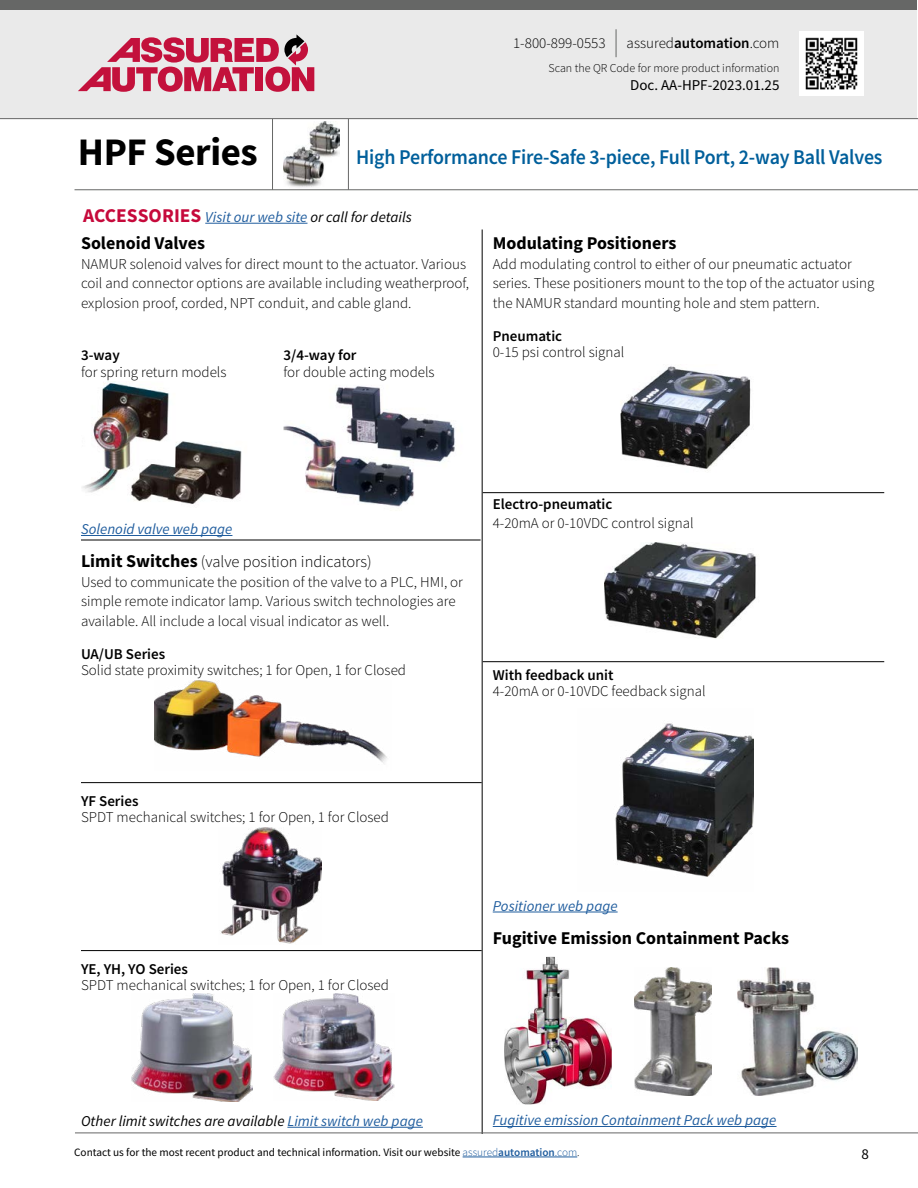
<style>
.page{position:relative;width:918px;height:1188px;background:#fff}
.page>*{position:absolute;margin:0;border:0;box-sizing:border-box;transform-origin:0 0}
.t1{font:700 39px "Source Sans Pro";letter-spacing:-.01em;color:#000}
.t2{font:600 21px "Source Sans Pro";letter-spacing:-.01em;color:#005f9b;scale:.95 1}
.t3{font:700 18px "Source Sans Pro";color:#000}
.t4{font:300 16.5px "Source Sans Pro";color:#000}
.t5{font:300 15px/19.5px "Source Sans Pro";color:#000}
.t6{font:italic 15px "Source Sans Pro";color:#000}
.t7{font:600 15px "Source Sans Pro";color:#000}
.t8{font:italic 15px "Source Sans Pro";color:#205d9e}
.t9{font:15px "Source Sans Pro";color:#000}
.t10{font:300 12px "Source Sans Pro";color:#000}
.t11{font:11.25px "Source Sans Pro";color:#000}
.s1{font-weight:600}
.s2{font-weight:700;font-style:normal;font-size:19.5px;color:#c6093b}
.s3{color:#205d9e}
.s4{font-weight:700;font-size:18px}
.s5{font-weight:300;color:#205d9e}
.s6{font-weight:600;color:#205d9e}
.s7{font-weight:300}
</style>
<div class="page">
<img style="left:283px;top:122px;width:56px;height:65px">
<hr style="left:75px;top:189px;width:843px;height:1px;background:#666766">
<hr style="left:272px;top:119px;width:1px;height:71px;background:#666766">
<hr style="left:348px;top:119px;width:1px;height:71px;background:#666766">
<div style="left:0;top:0;width:917px;height:118px;background:#eaeaea"></div>
<svg style="left:78px;top:34px;width:236px;height:58px"></svg>
<hr style="left:0;top:118px;width:918px;height:1px;background:#666766">
<svg style="left:616px;top:29px;width:1px;height:28px"></svg>
<div style="left:0;top:0;width:917px;height:9px;background:#666766"></div>
<img style="left:799px;top:31px;width:64px;height:64px">
<hr style="left:463px;top:1157px;width:114px;height:1px;background:#205d9e">
<hr style="left:205px;top:223px;width:102px;height:1px;background:#205d9e">
<hr style="left:81px;top:535px;width:151px;height:1px;background:#205d9e">
<hr style="left:287px;top:1127px;width:136px;height:1px;background:#205d9e">
<hr style="left:493px;top:912px;width:125px;height:1px;background:#205d9e">
<hr style="left:493px;top:1126px;width:284px;height:1px;background:#205d9e">
<img style="left:284px;top:386px;width:171px;height:121px">
<img style="left:82px;top:381px;width:160px;height:123px">
<img style="left:155px;top:680px;width:232px;height:84px">
<img style="left:221px;top:827px;width:101px;height:117px">
<img style="left:620px;top:366px;width:131px;height:103px">
<img style="left:604px;top:543px;width:152px;height:96px">
<img style="left:615px;top:723px;width:138px;height:154px">
<img style="left:504px;top:957px;width:108px;height:147px">
<img style="left:635px;top:967px;width:76px;height:128px">
<img style="left:738px;top:967px;width:119px;height:128px">
<img style="left:132px;top:993px;width:121px;height:108px">
<img style="left:274px;top:993px;width:121px;height:107px">
<hr style="left:81px;top:540px;width:400px;height:1px;background:#000">
<hr style="left:81px;top:782px;width:401px;height:1px;background:#000">
<hr style="left:483px;top:492px;width:401px;height:1px;background:#000">
<hr style="left:483px;top:661px;width:401px;height:1px;background:#000">
<hr style="left:81px;top:950px;width:401px;height:1px;background:#000">
<hr style="left:482px;top:230px;width:1px;height:904px;background:#000">
<hr style="left:75px;top:1133px;width:843px;height:1px;background:#666766">
<h1 class="t1" style="left:78px;top:126px;width:181px">HPF Series</h1>
<p class="t5" style="left:513px;top:34px;width:94px">1-800-899-0553</p>
<p class="t5" style="left:627px;top:34px;width:154px">assured<span class="s1">automation</span>.com</p>
<p class="t10" style="left:549px;top:61px;width:232px">Scan the QR Code for more product information</p>
<p class="t9" style="left:630px;top:76px;width:151px">Doc. AA-HPF-2023.01.25</p>
<h2 class="t2" style="left:356px;top:143px;width:556px">High Performance Fire-Safe 3-piece, Full Port, 2-way Ball Valves</h2>
<p class="t6" style="left:83px;top:207px;width:330px"><span class="s2">ACCESSORIES</span> <span class="s3">Visit our web site</span> or call for details</p>
<p class="t3" style="left:81px;top:231px;width:126px">Solenoid Valves</p>
<p class="t5" style="left:81px;top:254px;width:390px">NAMUR solenoid valves for direct mount to the actuator. Various coil and connector options are available including weatherproof, explosion proof, corded, NPT conduit, and cable gland.</p>
<p class="t7" style="left:81px;top:345px;width:40px">3-way</p>
<p class="t7" style="left:284px;top:345px;width:75px">3/4-way for</p>
<p class="t5" style="left:81px;top:362px;width:147px">for spring return models</p>
<p class="t5" style="left:284px;top:362px;width:153px">for double acting models</p>
<p class="t3" style="left:493px;top:231px;width:185px">Modulating Positioners</p>
<p class="t5" style="left:493px;top:254px;width:383px">Add modulating control to either of our pneumatic actuator series. These positioners mount to the top of the actuator using the NAMUR standard mounting hole and stem pattern.</p>
<p class="t7" style="left:493px;top:326px;width:71px">Pneumatic</p>
<p class="t5" style="left:493px;top:342px;width:133px">0-15 psi control signal</p>
<p class="t8" style="left:81px;top:519px;width:153px">Solenoid valve web page</p>
<p class="t4" style="left:81px;top:551px;width:292px"><span class="s4">Limit Switches</span> (valve position indicators)</p>
<p class="t5" style="left:81px;top:572px;width:384px">Used to communicate the position of the valve to a PLC, HMI, or simple remote indicator lamp. Various switch technologies are available. All include a local visual indicator as well.</p>
<p class="t7" style="left:81px;top:644px;width:86px">UA/UB Series</p>
<p class="t5" style="left:81px;top:660px;width:327px">Solid state proximity switches; 1 for Open, 1 for Closed</p>
<p class="t7" style="left:493px;top:494px;width:121px">Electro-pneumatic</p>
<p class="t5" style="left:493px;top:513px;width:202px">4-20mA or 0-10VDC control signal</p>
<p class="t7" style="left:493px;top:665px;width:122px">With feedback unit</p>
<p class="t5" style="left:493px;top:681px;width:214px">4-20mA or 0-10VDC feedback signal</p>
<p class="t7" style="left:81px;top:791px;width:59px">YF Series</p>
<p class="t5" style="left:81px;top:807px;width:310px">SPDT mechanical switches; 1 for Open, 1 for Closed</p>
<p class="t7" style="left:81px;top:959px;width:109px">YE, YH, YO Series</p>
<p class="t5" style="left:81px;top:975px;width:310px">SPDT mechanical switches; 1 for Open, 1 for Closed</p>
<p class="t8" style="left:493px;top:896px;width:126px">Positioner web page</p>
<p class="t3" style="left:493px;top:925px;width:298px">Fugitive Emission Containment Packs</p>
<p class="t6" style="left:81px;top:1111px;width:343px">Other limit switches are available <span class="s3">Limit switch web page</span></p>
<p class="t8" style="left:493px;top:1110px;width:285px">Fugitive emission Containment Pack web page</p>
<p class="t11" style="left:74px;top:1145px;width:507px">Contact us for the most recent product and technical information. Visit our website <span class="s5">assured</span><span class="s6">automation</span><span class="s5">.com</span><span class="s7">.</span></p>
<p class="t9" style="left:861px;top:1144px;width:9px">8</p>
</div>
